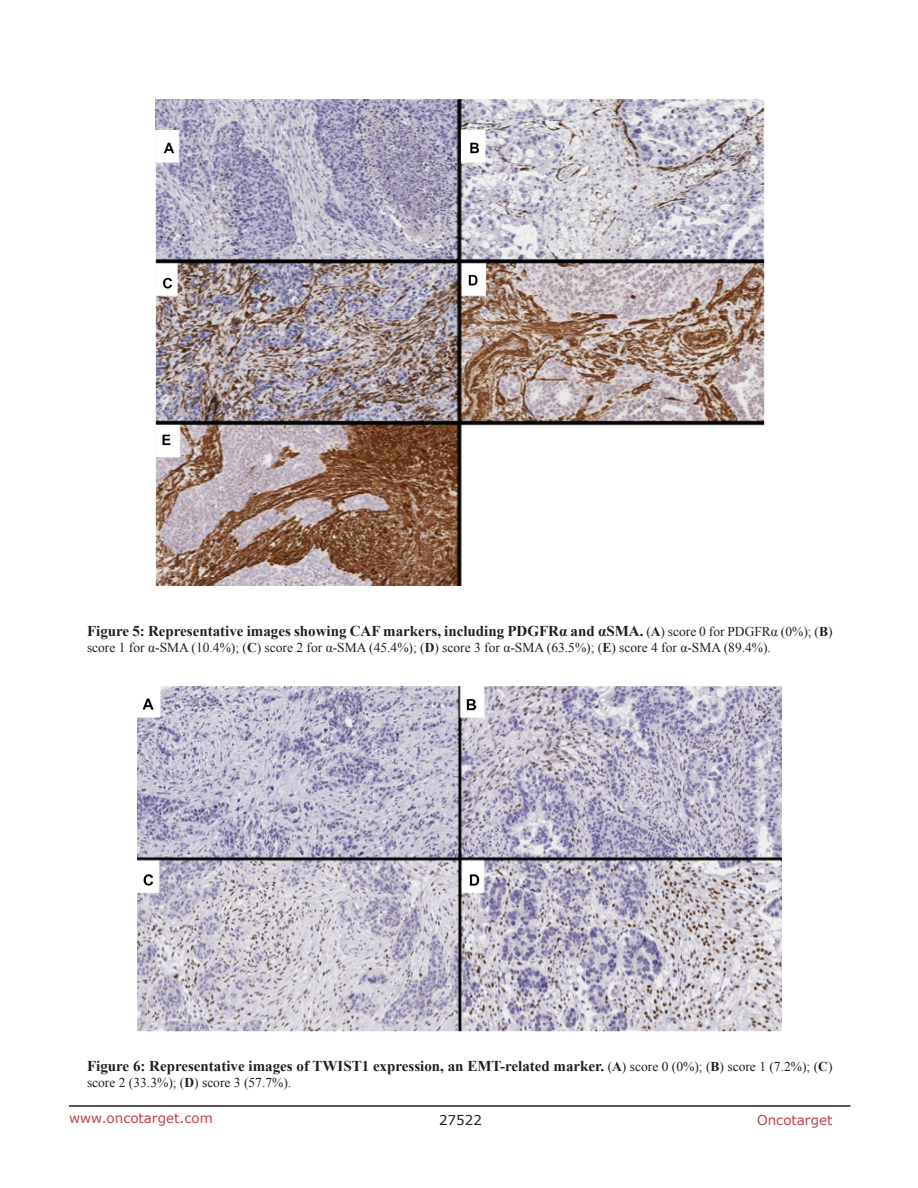
<style>
.page{position:relative;width:918px;height:1188px;background:#fff}
.page>*{position:absolute;margin:0;border:0;box-sizing:border-box;transform-origin:0 0}
.Figuretrx{font:700 15px "Times New Roman";color:#231f20}
.Figuretrx-2{font:13.5px "Times New Roman";color:#231f20}
.t1{font:13.5px "Verdana";color:#c24141}
.t2{font:13.5px "Verdana";color:#231f20}
.s1{font-weight:400;font-size:13.5px}
.s2{font-size:13.5px}
.s3{font-weight:700}
</style>
<div class="page">
<hr style="left:69px;top:1105px;width:781px;height:2px;background:#231f20">
<img style="left:155px;top:99px;width:609px;height:486px">
<img style="left:138px;top:687px;width:644px;height:345px">
<p class="Figuretrx" style="left:87px;top:620px;width:747px">Figure 5: Representative images showing CAF markers, including PDGFRα and αSMA. <span class="s1">(</span><span class="s2">A</span><span class="s1">) score 0 for PDGFRα (0%); (</span><span class="s2">B</span><span class="s1">)</span></p>
<p class="Figuretrx-2" style="left:87px;top:638px;width:686px">score 1 for α-SMA (10.4%); (<span class="s3">C</span>) score 2 for α-SMA (45.4%); (<span class="s3">D</span>) score 3 for α-SMA (63.5%); (<span class="s3">E</span>) score 4 for α-SMA (89.4%).</p>
<p class="Figuretrx" style="left:87px;top:1056px;width:747px">Figure 6: Representative images of TWIST1 expression, an EMT-related marker. <span class="s1">(</span><span class="s2">A</span><span class="s1">) score 0 (0%); (</span><span class="s2">B</span><span class="s1">) score 1 (7.2%); (</span><span class="s2">C</span><span class="s1">)</span></p>
<p class="Figuretrx-2" style="left:87px;top:1074px;width:206px">score 2 (33.3%); (<span class="s3">D</span>) score 3 (57.7%).</p>
<p class="t1" style="left:69px;top:1109px;width:145px">www.oncotarget.com</p>
<p class="t2" style="left:439px;top:1111px;width:44px">27522</p>
<p class="t1" style="left:757px;top:1111px;width:77px">Oncotarget</p>
</div>
